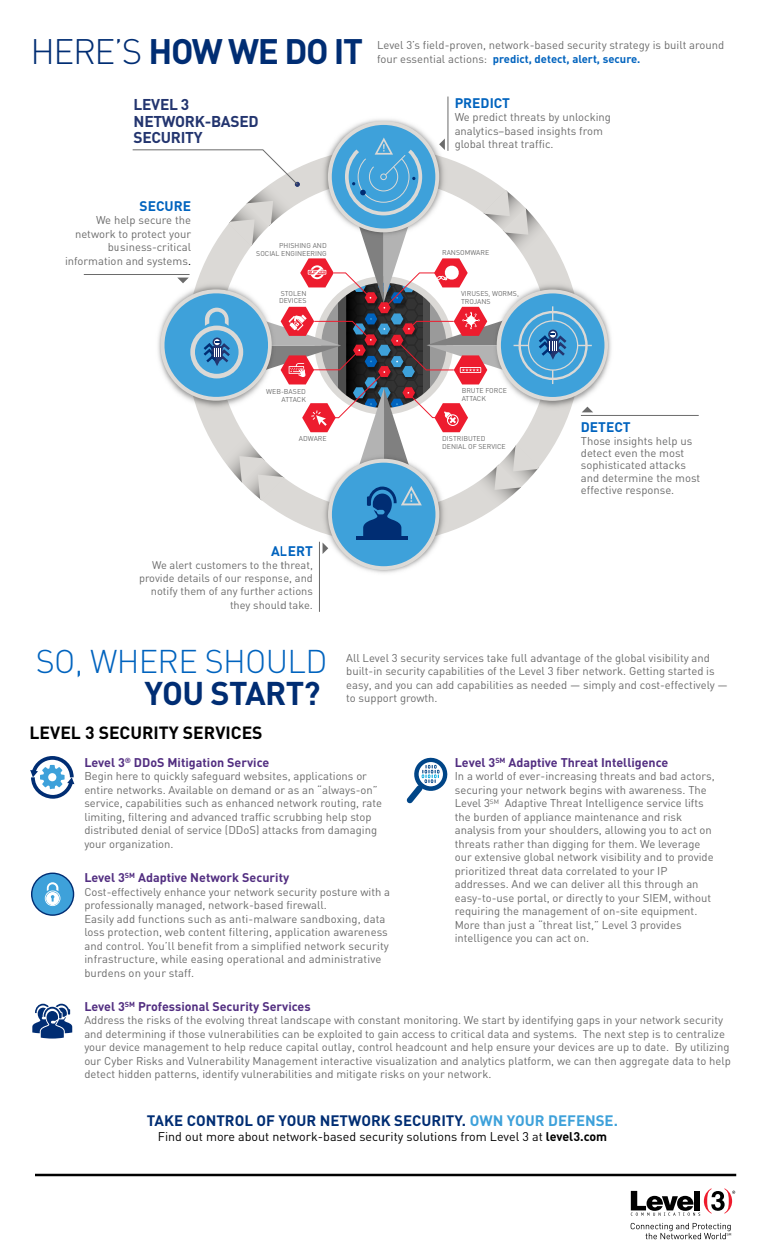
<style>
.page{position:relative;width:765px;height:1260px;background:#fff}
.page>*{position:absolute;margin:0;border:0;box-sizing:border-box;transform-origin:0 0}
.t1{font:700 35px "DIN";color:#002d73}
.t2{font:300 32.5px "DIN";color:#0063be}
.t3{font:700 32.5px "DIN";letter-spacing:-.02em;color:#002d73}
.t4{font:700 17.5px "DIN";color:#000}
.t5{font:700 15.5px/16.2px "DIN";letter-spacing:-.02em;color:#23356f}
.t6{font:700 15px "DIN";color:#002d73}
.t7{font:700 13.75px "DIN";color:#0063be}
.t8{font:700 12.5px "DIN";color:#522e81}
.t9{font:12.5px "DIN";color:#000}
.t10{font:11.25px/13.5px "DIN";color:#6b6b6b}
.t11{font:11px/13.4px "DIN";color:#6b6b6b;text-align:right}
.t12{font:7px/7.8px "DIN";color:#6b6b6b}
.s1{font-weight:300}
.s2{font-weight:700;color:#0063be}
.s3{color:#000}
.s4{font-size:11.25px}
.s5{color:#3ea1da}
.s6{font-weight:700}
</style>
<div class="page">
<hr style="left:581px;top:415px;width:118px;height:1px;background:#6b6b6b">
<hr style="left:84px;top:274px;width:106px;height:1px;background:#6b6b6b">
<img style="left:319px;top:554px;width:110px;height:58px">
<img style="left:569px;top:278px;width:42px;height:138px">
<img style="left:338px;top:96px;width:111px;height:42px">
<svg style="left:328px;top:459px;width:111px;height:111px"></svg>
<div style="left:332px;top:463px;width:103px;height:103px;background:#3ea1da;border-radius:50%"></div>
<svg style="left:497px;top:290px;width:111px;height:111px"></svg>
<div style="left:501px;top:293px;width:103px;height:104px;background:#3ea1da;border-radius:50%"></div>
<hr style="left:514px;top:345px;width:78px;height:1px;background:#dbd9d6">
<svg style="left:529px;top:321px;width:49px;height:49px"></svg>
<div style="left:328px;top:121px;width:111px;height:111px;background:#dcdad7;border-radius:50%"></div>
<div style="left:332px;top:125px;width:103px;height:103px;background:#3ea1da;border-radius:50%"></div>
<hr style="left:448px;top:97px;width:1px;height:54px;background:#6b6b6b">
<svg style="left:132px;top:138px;width:437px;height:416px"></svg>
<svg style="left:32px;top:1004px;width:40px;height:35px"></svg>
<div style="left:32px;top:873px;width:42px;height:42px;background:#3ea1da;border-radius:50%"></div>
<div style="left:31px;top:873px;width:43px;height:43px;border:1px solid #002d73;border-radius:50%"></div>
<svg style="left:45px;top:882px;width:15px;height:24px"></svg>
<svg style="left:30px;top:756px;width:45px;height:43px"></svg>
<hr style="left:35px;top:1174px;width:701px;height:2px;background:#000">
<svg style="left:406px;top:757px;width:42px;height:47px"></svg>
<svg style="left:631px;top:1188px;width:104px;height:28px"></svg>
<svg style="left:631px;top:1223px;width:100px;height:16px"></svg>
<h1 class="t1" style="left:30px;top:29px;width:334px"><span class="s1">HERE’S</span> HOW WE DO IT</h1>
<p class="t10" style="left:377px;top:38px;width:349px">Level 3’s field-proven, network-based security strategy is built around four essential actions: <span class="s2">predict, detect, alert, secure.</span></p>
<h3 class="t5" style="left:134px;top:96px;width:127px">LEVEL 3<br>NETWORK-BASED<br>SECURITY</h3>
<p class="t7" style="left:140px;top:197px;width:53px">SECURE</p>
<p class="t10" style="left:65px;top:213px;width:128px;text-align:right">We help secure the network to protect your business-critical information and systems<span class="s3">.</span></p>
<p class="t12" style="left:256px;top:241px;width:72px;text-align:right">PHISHING AND<br>SOCIAL ENGINEERING</p>
<p class="t12" style="left:279px;top:290px;width:29px;line-height:7px">STOLEN<br>DEVICES</p>
<p class="t12" style="left:266px;top:387px;width:41px;text-align:right">WEB-BASED<br>ATTACK</p>
<p class="t7" style="left:455px;top:94px;width:57px">PREDICT</p>
<p class="t10" style="left:455px;top:110px;width:158px">We predict threats by unlocking analytics–based insights from global threat traffic.</p>
<p class="t12" style="left:442px;top:248px;width:49px">RANSOMWARE</p>
<p class="t12" style="left:461px;top:290px;width:59px">VIRUSES, WORMS,<br>TROJANS</p>
<p class="t12" style="left:462px;top:386px;width:47px">BRUTE FORCE<br>ATTACK</p>
<p class="t12" style="left:299px;top:435px;width:29px">ADWARE</p>
<p class="t12" style="left:442px;top:435px;width:65px">DISTRIBUTED<br>DENIAL OF SERVICE</p>
<p class="t7" style="left:271px;top:542px;width:43px">ALERT</p>
<p class="t11" style="left:139px;top:558px;width:175px">We alert customers to the threat, provide details of our response, and notify them of any further actions they should take<span class="s4">.</span></p>
<p class="t7" style="left:581px;top:418px;width:51px">DETECT</p>
<p class="t10" style="left:581px;top:434px;width:121px;line-height:12.4px">Those insights help us detect even the most sophisticated attacks and determine the most effective response.</p>
<h2 class="t2" style="left:36px;top:641px;width:293px">SO, WHERE SHOULD</h2>
<h2 class="t3" style="left:145px;top:672px;width:177px">YOU START?</h2>
<h3 class="t4" style="left:30px;top:721px;width:235px">LEVEL 3 SECURITY SERVICES</h3>
<p class="t10" style="left:346px;top:651px;width:383px">All Level 3 security services take full advantage of the global visibility and built-in security capabilities of the Level 3 fiber network. Getting started is easy, and you can add capabilities as needed — simply and cost-effectively — to support growth.</p>
<p class="t8" style="left:84px;top:754px;width:187px">Level 3<sup>®</sup> DDoS Mitigation Service</p>
<p class="t10" style="left:84px;top:769px;width:299px">Begin here to quickly safeguard websites, applications or entire networks. Available on demand or as an “always-on” service, capabilities such as enhanced network routing, rate limiting, filtering and advanced traffic scrubbing help stop distributed denial of service (DDoS) attacks from damaging your organization.</p>
<p class="t8" style="left:84px;top:870px;width:206px">Level 3<sup>SM</sup> Adaptive Network Security</p>
<p class="t10" style="left:84px;top:885px;width:307px">Cost-effectively enhance your network security posture with a professionally managed, network-based firewall.<br>Easily add functions such as anti-malware sandboxing, data loss protection, web content filtering, application awareness and control. You’ll benefit from a simplified network security infrastructure, while easing operational and administrative burdens on your staff.</p>
<p class="t8" style="left:455px;top:754px;width:215px">Level 3<sup>SM</sup> Adaptive Threat Intelligence</p>
<p class="t10" style="left:455px;top:769px;width:261px">In a world of ever-increasing threats and bad actors, securing your network begins with awareness. The Level 3<sup>SM</sup> Adaptive Threat Intelligence service lifts the burden of appliance maintenance and risk analysis from your shoulders, allowing you to act on threats rather than digging for them. We leverage our extensive global network visibility and to provide prioritized threat data correlated to your IP addresses. And we can deliver all this through an easy-to-use portal, or directly to your SIEM, without requiring the management of on-site equipment.<br>More than just a “threat list,” Level 3 provides intelligence you can act on.</p>
<p class="t8" style="left:84px;top:998px;width:228px">Level 3<sup>SM</sup> Professional Security Services</p>
<p class="t10" style="left:84px;top:1013px;width:648px">Address the risks of the evolving threat landscape with constant monitoring. We start by identifying gaps in your network security and determining if those vulnerabilities can be exploited to gain access to critical data and systems. The next step is to centralize your device management to help reduce capital outlay, control headcount and help ensure your devices are up to date. By utilizing our Cyber Risks and Vulnerability Management interactive visualization and analytics platform, we can then aggregate data to help detect hidden patterns, identify vulnerabilities and mitigate risks on your network.</p>
<h3 class="t6" style="left:147px;top:1111px;width:473px">TAKE CONTROL OF YOUR NETWORK SECURITY. <span class="s5">OWN YOUR DEFENSE.</span></h3>
<p class="t9" style="left:158px;top:1129px;width:451px">Find out more about network-based security solutions from Level 3 at <span class="s6">level3.com</span></p>
</div>
